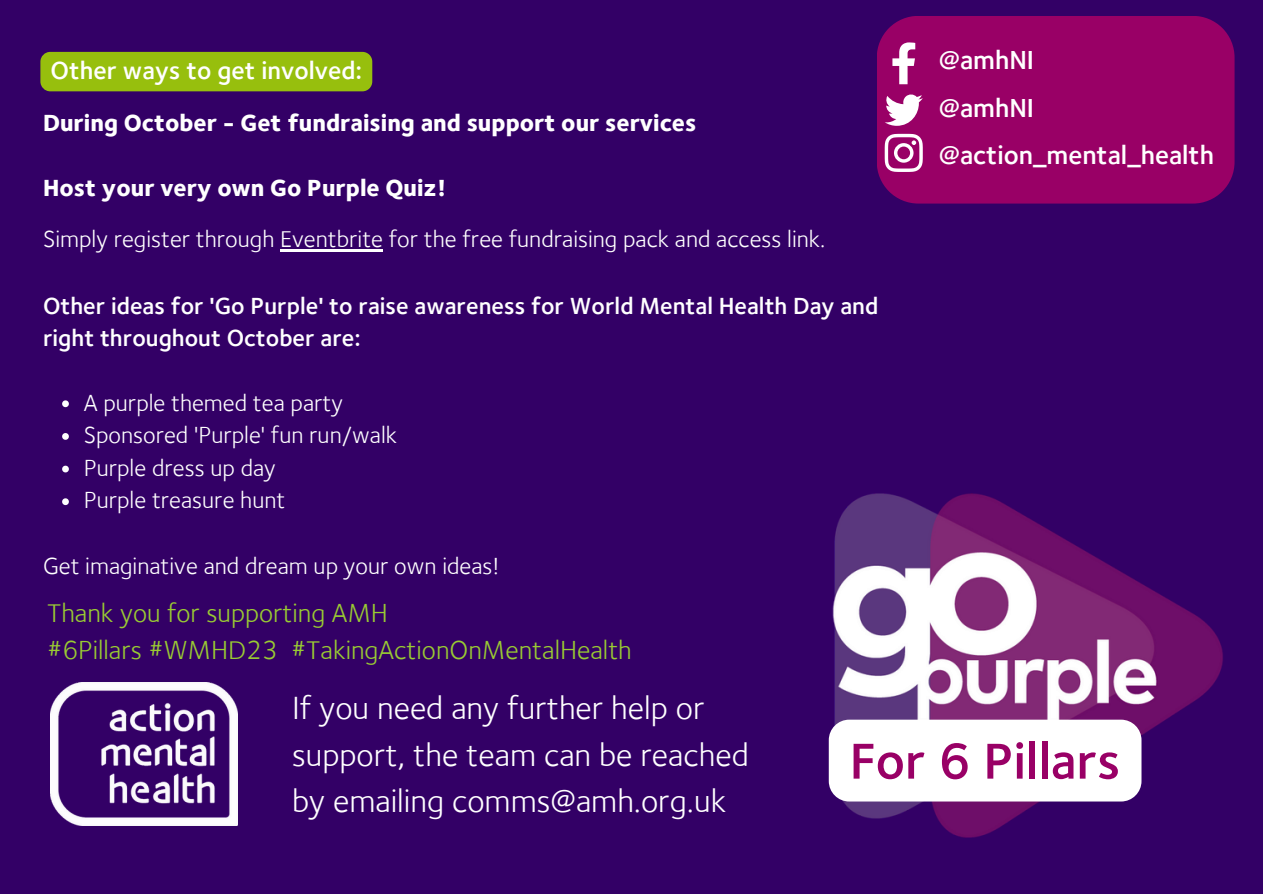
<style>
.page{position:relative;width:1263px;height:894px;background:#fff}
.page>*{position:absolute;margin:0;border:0;box-sizing:border-box;transform-origin:0 0}
.t1{font:600 52.2px "Foundry Sterling";color:#906}
.t2{font:33px "Foundry Sterling";color:#fff}
.t3{font:26.85px "Foundry Sterling";color:#9c3}
.t4{font:600 26.7px "Foundry Sterling";color:#fff}
.t5{font:600 25.5px "Foundry Sterling";color:#fff}
.t6{font:24px "Foundry Sterling";color:#fff}
.t7{font:600 24px/32.5px "Foundry Sterling";color:#fff}
.t8{font:800 24px "Foundry Sterling";color:#fff}
</style>
<div class="page">
<div style="left:0;top:0;width:1263px;height:893px;background:#306"></div>
<img style="left:51px;top:682px;width:186px;height:143px">
<div style="left:877px;top:16px;width:357px;height:187px;background:#906"></div>
<svg style="left:892px;top:42px;width:23px;height:42px"></svg>
<svg style="left:885px;top:94px;width:38px;height:32px"></svg>
<svg style="left:885px;top:134px;width:38px;height:38px"></svg>
<div style="left:40px;top:52px;width:332px;height:39px;background:#97bf0d"></div>
<svg style="left:62px;top:400px;width:7px;height:7px"></svg>
<svg style="left:62px;top:433px;width:7px;height:6px"></svg>
<svg style="left:62px;top:465px;width:7px;height:7px"></svg>
<svg style="left:62px;top:498px;width:7px;height:7px"></svg>
<hr style="left:280px;top:249px;width:103px;height:3px;background:#fff">
<img style="left:828px;top:493px;width:395px;height:345px">
<div style="left:829px;top:719px;width:312px;height:82px;background:#fff;border-radius:20px"></div>
<p class="t5" style="left:51px;top:56px;width:313px">Other ways to get involved:</p>
<p class="t8" style="left:43px;top:108px;width:655px">During October - Get fundraising and support our services</p>
<p class="t8" style="left:43px;top:173px;width:405px">Host your very own Go Purple Quiz!</p>
<p class="t6" style="left:43px;top:225px;width:784px">Simply register through Eventbrite for the free fundraising pack and access link.</p>
<p class="t7" style="left:43px;top:289px;width:837px">Other ideas for 'Go Purple' to raise awareness for World Mental Health Day and right throughout October are:</p>
<p class="t6" style="left:84px;top:388px;width:261px">A purple themed tea party</p>
<p class="t6" style="left:84px;top:421px;width:315px">Sponsored 'Purple' fun run/walk</p>
<p class="t6" style="left:84px;top:454px;width:194px">Purple dress up day</p>
<p class="t6" style="left:84px;top:486px;width:203px">Purple treasure hunt</p>
<p class="t6" style="left:43px;top:551px;width:458px">Get imaginative and dream up your own ideas!</p>
<p class="t3" style="left:47px;top:597px;width:342px">Thank you for supporting AMH</p>
<p class="t3" style="left:47px;top:634px;width:586px">#6Pillars #WMHD23 #TakingActionOnMentalHealth</p>
<p class="t4" style="left:939px;top:44px;width:97px">@amhNI</p>
<p class="t4" style="left:939px;top:92px;width:97px">@amhNI</p>
<p class="t4" style="left:939px;top:139px;width:277px">@action_mental_health</p>
<p class="t2" style="left:292px;top:689px;width:414px">If you need any further help or</p>
<p class="t2" style="left:292px;top:735px;width:458px">support, the team can be reached</p>
<p class="t2" style="left:292px;top:781px;width:435px">by emailing comms@amh.org.uk</p>
<p class="t1" style="left:850px;top:730px;width:272px">For 6 Pillars</p>
</div>
